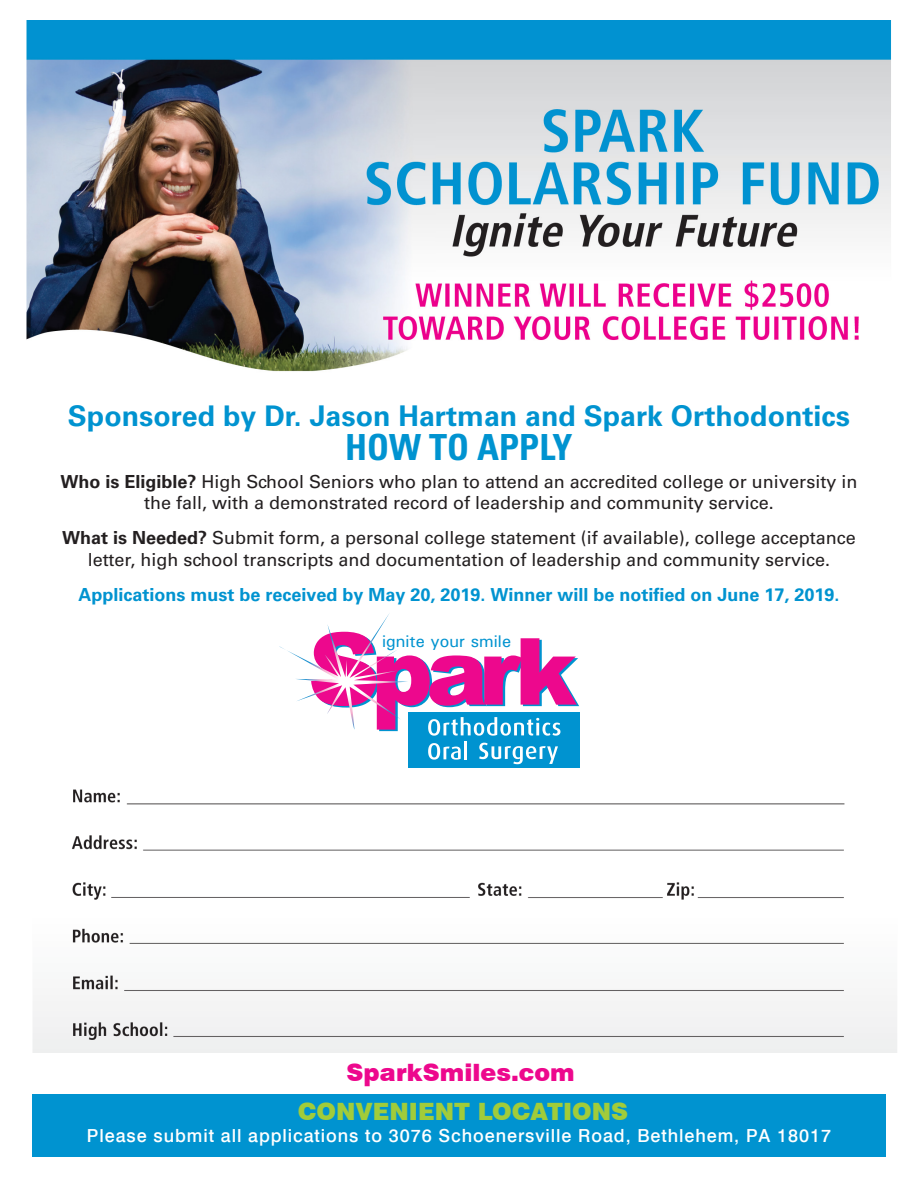
<style>
.page{position:relative;width:918px;height:1188px;background:#fff}
.page>*{position:absolute;margin:0;border:0;box-sizing:border-box;transform-origin:0 0}
.t1{font:700 condensed 36px "Univers";color:#0093d0}
.t2{font:700 28.5px "Univers";color:#0093d0}
.t3{font:900 23.85px "Swiss 721 BT";color:#a1cc3a}
.t4{font:900 23.85px "Swiss 721 BT";color:#ed088d}
.t5{font:18px/21.6px "Univers";color:#231f20;text-align:center}
.t6{font:700 18px "Univers";color:#0093d0}
.t7{font:500 18px "Swiss 721 BT";letter-spacing:.05em;color:#fff}
.t8{font:500 16.95px "Univers";color:#0093d0}
.s1{font-weight:700}
</style>
<div class="page">
<img style="left:26px;top:20px;width:865px;height:352px">
<img style="left:33px;top:789px;width:864px;height:264px">
<div style="left:32px;top:1094px;width:854px;height:62px;background:#0093d0"></div>
<div style="left:408px;top:712px;width:171px;height:55px;background:#0093d0"></div>
<svg style="left:428px;top:743px;width:33px;height:17px"></svg>
<hr style="left:464px;top:741px;width:3px;height:18px;background:#fff">
<svg style="left:479px;top:743px;width:79px;height:21px"></svg>
<svg style="left:279px;top:613px;width:300px;height:123px"></svg>
<p class="t2" style="left:68px;top:399px;width:784px">Sponsored by Dr. Jason Hartman and Spark Orthodontics</p>
<p class="t1" style="left:345px;top:425px;width:229px">HOW TO APPLY</p>
<p class="t5" style="left:60px;top:471px;width:799px"><span class="s1">Who is Eligible?</span> High School Seniors who plan to attend an accredited college or university in the fall, with a demonstrated record of leadership and community service.</p>
<p class="t5" style="left:62px;top:527px;width:795px"><span class="s1">What is Needed?</span> Submit form, a personal college statement (if available), college acceptance letter, high school transcripts and documentation of leadership and community service.</p>
<p class="t6" style="left:78px;top:584px;width:763px">Applications must be received by May 20, 2019. Winner will be notified on June 17, 2019.</p>
<p class="t8" style="left:382px;top:630px;width:130px">ignite your smile</p>
<p class="t4" style="left:346px;top:1058px;width:230px">SparkSmiles.com</p>
<p class="t3" style="left:298px;top:1097px;width:332px">CONVENIENT LOCATIONS</p>
<p class="t7" style="left:87px;top:1124px;width:746px">Please submit all applications to 3076 Schoenersville Road, Bethlehem, PA 18017</p>
</div>
